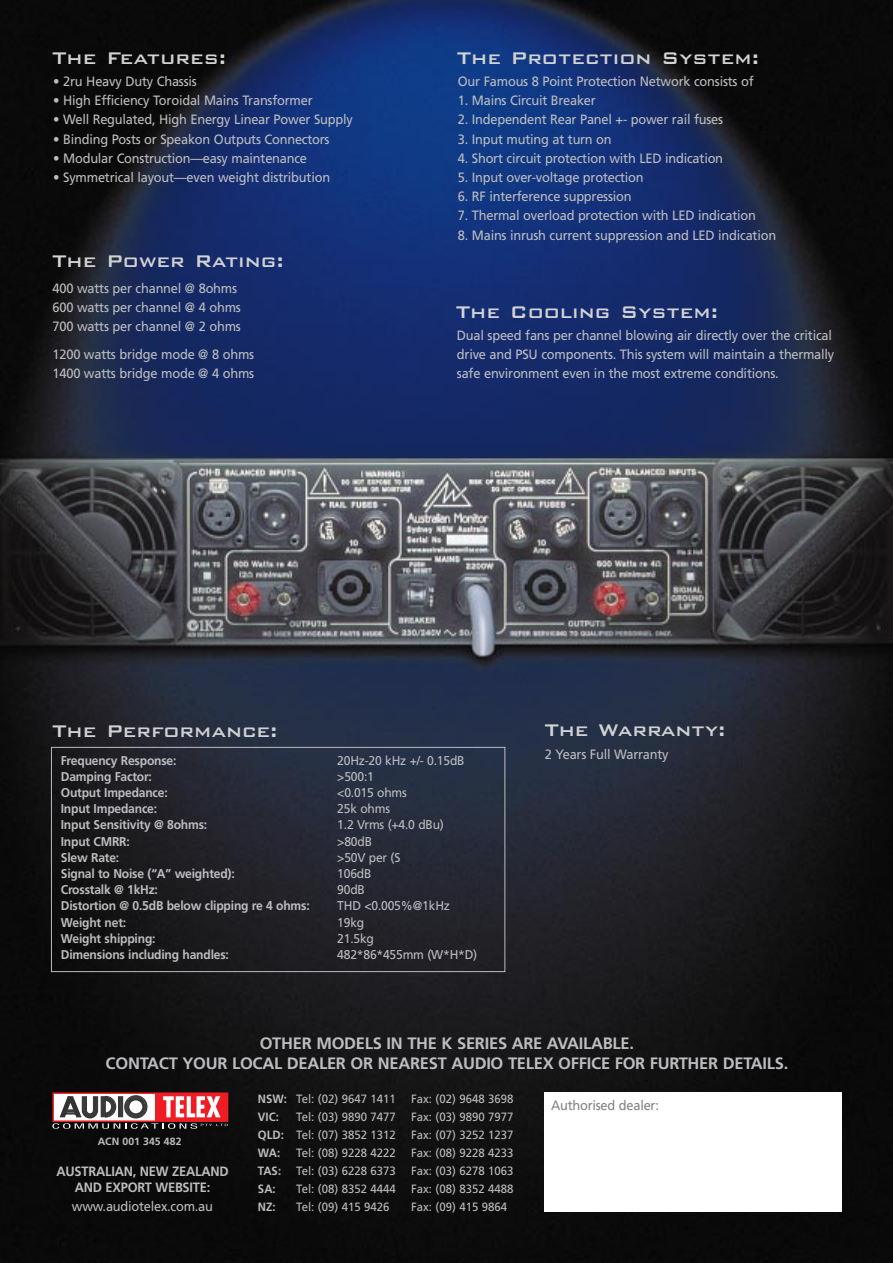
<style>
.page{position:relative;width:893px;height:1263px;background:#fff}
.page>*{position:absolute;margin:0;border:0;box-sizing:border-box;transform-origin:0 0}
.t1{font:500 22.5px "Bank Gothic BT";color:#d1d2d4}
.t2{font:700 16.5px/19.5px "Frutiger";letter-spacing:-.015em;color:#bcbdc0;text-align:center}
.t3{font:13.5px/19.2px "Frutiger";letter-spacing:-.015em;color:#bcbdc0;scale:.95 1}
.t4{font:700 13.5px/15.9px "Frutiger";letter-spacing:-.015em;color:#bcbdc0;text-align:center;scale:.95 1}
.t5{font:13.5px "Frutiger";letter-spacing:-.015em;color:#808285;scale:.95 1}
.t6{font:700 12.75px "Frutiger";letter-spacing:-.015em;color:#bcbdc0;scale:.95 1}
.t7{font:12.75px "Frutiger";letter-spacing:-.015em;color:#bcbdc0;scale:.95 1}
.t8{font:12px "Frutiger";color:#bcbdc0;scale:.95 1}
.t9{font:700 12px "Frutiger";color:#bcbdc0;scale:.95 1}
.t10{font:700 10.5px "Frutiger";color:#bcbdc0}
.s1{font-weight:700}
</style>
<div class="page">
<img style="left:0;top:0;width:892px;height:1263px">
<div style="left:51px;top:747px;width:454px;height:225px;border:1px solid #bcbdc0"></div>
<div style="left:544px;top:1092px;width:298px;height:120px;background:#fff"></div>
<div style="left:52px;top:1092px;width:176px;height:30px;background:#fff;border:1px solid #ee1d23"></div>
<div style="left:155px;top:1093px;width:72px;height:28px;background:#ee1d23"></div>
<svg style="left:52px;top:1095px;width:176px;height:34px"></svg>
<h1 class="t1" style="left:53px;top:43px;width:175px">The Features:</h1>
<p class="t3" style="left:53px;top:73px;width:153px">• 2ru Heavy Duty Chassis</p>
<p class="t3" style="left:53px;top:92px;width:274px">• High Efficiency Toroidal Mains Transformer</p>
<p class="t3" style="left:53px;top:111px;width:317px">• Well Regulated, High Energy Linear Power Supply</p>
<p class="t3" style="left:53px;top:130px;width:292px">• Binding Posts or Speakon Outputs Connectors</p>
<p class="t3" style="left:53px;top:150px;width:268px">• Modular Construction—easy maintenance</p>
<p class="t3" style="left:53px;top:169px;width:293px">• Symmetrical layout—even weight distribution</p>
<h1 class="t1" style="left:53px;top:246px;width:233px">The Power Rating:</h1>
<p class="t3" style="left:53px;top:280px;width:200px">400 watts per channel @ 8ohms<br>600 watts per channel @ 4 ohms<br>700 watts per channel @ 2 ohms</p>
<p class="t3" style="left:53px;top:346px;width:214px">1200 watts bridge mode @ 8 ohms<br>1400 watts bridge mode @ 4 ohms</p>
<h1 class="t1" style="left:457px;top:43px;width:303px">The Protection System:</h1>
<p class="t3" style="left:458px;top:73px;width:313px">Our Famous 8 Point Protection Network consists of</p>
<p class="t3" style="left:458px;top:92px;width:147px">1. Mains Circuit Breaker</p>
<p class="t3" style="left:458px;top:111px;width:281px">2. Independent Rear Panel +- power rail fuses</p>
<p class="t3" style="left:458px;top:130px;width:163px">3. Input muting at turn on</p>
<p class="t3" style="left:458px;top:150px;width:281px">4. Short circuit protection with LED indication</p>
<p class="t3" style="left:458px;top:169px;width:197px">5. Input over-voltage protection</p>
<p class="t3" style="left:458px;top:188px;width:184px">6. RF interference suppression</p>
<p class="t3" style="left:458px;top:207px;width:315px">7. Thermal overload protection with LED indication</p>
<p class="t3" style="left:458px;top:226px;width:336px">8. Mains inrush current suppression and LED indication</p>
<h1 class="t1" style="left:456px;top:297px;width:263px">The Cooling System:</h1>
<p class="t3" style="left:457px;top:327px;width:399px">Dual speed fans per channel blowing air directly over the critical drive and PSU components. This system will maintain a thermally safe environment even in the most extreme conditions.</p>
<h1 class="t1" style="left:53px;top:716px;width:227px">The Performance:</h1>
<h1 class="t1" style="left:544px;top:715px;width:182px">The Warranty:</h1>
<p class="t6" style="left:61px;top:755px;width:123px">Frequency Response:</p>
<p class="t7" style="left:337px;top:755px;width:135px">20Hz-20 kHz +/- 0.15dB</p>
<p class="t6" style="left:61px;top:771px;width:97px">Damping Factor:</p>
<p class="t7" style="left:337px;top:771px;width:40px">&gt;500:1</p>
<p class="t6" style="left:61px;top:787px;width:114px">Output Impedance:</p>
<p class="t7" style="left:337px;top:787px;width:75px">&lt;0.015 ohms</p>
<p class="t6" style="left:61px;top:804px;width:103px">Input Impedance:</p>
<p class="t7" style="left:337px;top:804px;width:57px">25k ohms</p>
<p class="t6" style="left:61px;top:820px;width:156px">Input Sensitivity @ 8ohms:</p>
<p class="t7" style="left:337px;top:820px;width:114px">1.2 Vrms (+4.0 dBu)</p>
<p class="t6" style="left:61px;top:836px;width:74px">Input CMRR:</p>
<p class="t7" style="left:337px;top:836px;width:38px">&gt;80dB</p>
<p class="t6" style="left:61px;top:852px;width:63px">Slew Rate:</p>
<p class="t7" style="left:337px;top:852px;width:68px">&gt;50V per (S</p>
<p class="t6" style="left:61px;top:868px;width:185px">Signal to Noise (“A” weighted):</p>
<p class="t7" style="left:337px;top:868px;width:38px">106dB</p>
<p class="t6" style="left:61px;top:885px;width:104px">Crosstalk @ 1kHz:</p>
<p class="t7" style="left:337px;top:885px;width:31px">90dB</p>
<p class="t6" style="left:61px;top:901px;width:263px">Distortion @ 0.5dB below clipping re 4 ohms:</p>
<p class="t7" style="left:337px;top:901px;width:120px">THD &lt;0.005%@1kHz</p>
<p class="t6" style="left:61px;top:917px;width:70px">Weight net:</p>
<p class="t7" style="left:337px;top:917px;width:30px">19kg</p>
<p class="t6" style="left:61px;top:933px;width:101px">Weight shipping:</p>
<p class="t7" style="left:337px;top:933px;width:40px">21.5kg</p>
<p class="t6" style="left:61px;top:949px;width:178px">Dimensions including handles:</p>
<p class="t7" style="left:337px;top:949px;width:149px">482*86*455mm (W*H*D)</p>
<p class="t3" style="left:544px;top:746px;width:132px">2 Years Full Warranty</p>
<p class="t2" style="left:106px;top:1035px;width:684px">OTHER MODELS IN THE K SERIES ARE AVAILABLE.<br>CONTACT YOUR LOCAL DEALER OR NEAREST AUDIO TELEX OFFICE FOR FURTHER DETAILS.</p>
<p class="t5" style="left:551px;top:1100px;width:115px">Authorised dealer:</p>
<p class="t8" style="left:258px;top:1094px;width:147px"><span class="s1">NSW:</span> Tel: (02) 9647 1411</p>
<p class="t8" style="left:411px;top:1094px;width:109px">Fax: (02) 9648 3698</p>
<p class="t9" style="left:258px;top:1112px;width:24px">VIC:</p>
<p class="t8" style="left:296px;top:1112px;width:106px">Tel: (03) 9890 7477</p>
<p class="t8" style="left:411px;top:1112px;width:109px">Fax: (03) 9890 7977</p>
<p class="t8" style="left:258px;top:1130px;width:147px"><span class="s1">QLD:</span> Tel: (07) 3852 1312</p>
<p class="t8" style="left:411px;top:1130px;width:109px">Fax: (07) 3252 1237</p>
<p class="t9" style="left:258px;top:1148px;width:25px">WA:</p>
<p class="t8" style="left:296px;top:1148px;width:106px">Tel: (08) 9228 4222</p>
<p class="t8" style="left:411px;top:1148px;width:109px">Fax: (08) 9228 4233</p>
<p class="t9" style="left:258px;top:1166px;width:26px">TAS:</p>
<p class="t8" style="left:296px;top:1166px;width:106px">Tel: (03) 6228 6373</p>
<p class="t8" style="left:411px;top:1166px;width:109px">Fax: (03) 6278 1063</p>
<p class="t9" style="left:258px;top:1184px;width:20px">SA:</p>
<p class="t8" style="left:296px;top:1184px;width:106px">Tel: (08) 8352 4444</p>
<p class="t8" style="left:411px;top:1184px;width:109px">Fax: (08) 8352 4488</p>
<p class="t9" style="left:258px;top:1202px;width:20px">NZ:</p>
<p class="t8" style="left:296px;top:1202px;width:100px">Tel: (09) 415 9426</p>
<p class="t8" style="left:411px;top:1202px;width:103px">Fax: (09) 415 9864</p>
<p class="t10" style="left:98px;top:1137px;width:85px">ACN 001 345 482</p>
<p class="t4" style="left:56px;top:1165px;width:183px">AUSTRALIAN, NEW ZEALAND<br>AND EXPORT WEBSITE:</p>
<p class="t3" style="left:72px;top:1198px;width:150px">www.audiotelex.com.au</p>
</div>
